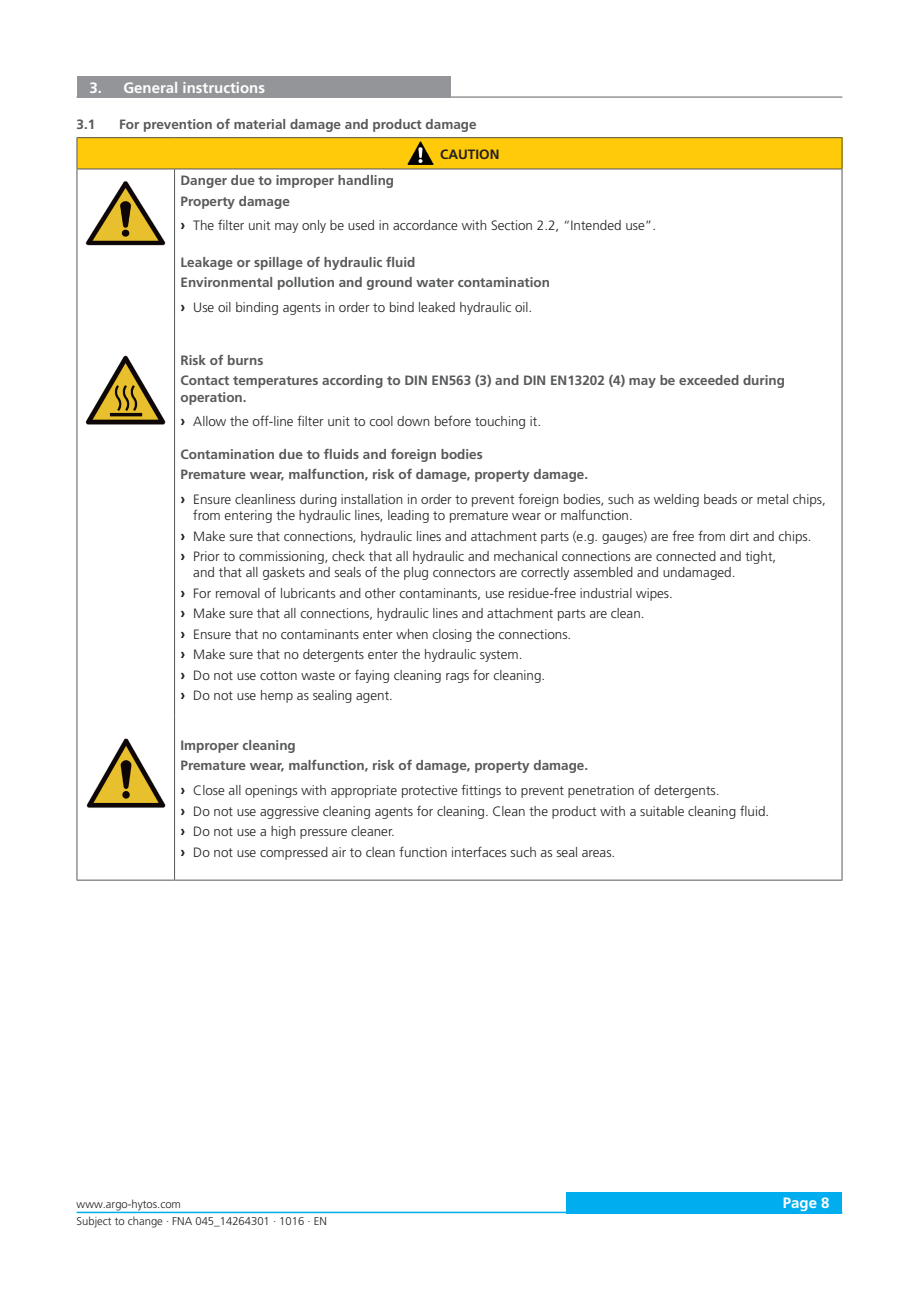
<style>
.page{position:relative;width:919px;height:1289px;background:#fff}
.page>*{position:absolute;margin:0;border:0;box-sizing:border-box;transform-origin:0 0}
.t1{font:700 15px "Frutiger LT Pro";color:#fff}
.t2{font:300 13.5px/16.2px "Frutiger LT Pro";color:#231f20}
._05_Subline_Copytext{font:700 13.5px/16.2px "Frutiger LT Pro";color:#57585a}
._06_Copytext{font:700 13.5px "Frutiger LT Pro";color:#231f20}
.t3{font:300 11.25px "Frutiger LT Pro";color:#231f20}
.s1{font-weight:700;font-size:15px}
</style>
<div class="page">
<div style="left:566px;top:1191px;width:276px;height:22px;background:#00aeef"></div>
<hr style="left:77px;top:1211px;width:765px;height:2px;background:#00aeef">
<div style="left:77px;top:77px;width:373px;height:21px;background:#939598"></div>
<hr style="left:77px;top:96px;width:765px;height:2px;background:#939598">
<div style="left:77px;top:138px;width:765px;height:31px;background:#feca0a"></div>
<hr style="left:77px;top:879px;width:97px;height:1px;background:#57585a">
<hr style="left:174px;top:879px;width:668px;height:1px;background:#57585a">
<hr style="left:77px;top:138px;width:1px;height:31px;background:#57585a">
<hr style="left:841px;top:138px;width:1px;height:31px;background:#57585a">
<hr style="left:77px;top:169px;width:1px;height:149px;background:#57585a">
<hr style="left:174px;top:169px;width:1px;height:149px;background:#57585a">
<hr style="left:841px;top:169px;width:1px;height:149px;background:#57585a">
<hr style="left:77px;top:318px;width:1px;height:398px;background:#57585a">
<hr style="left:174px;top:318px;width:1px;height:398px;background:#57585a">
<hr style="left:841px;top:318px;width:1px;height:398px;background:#57585a">
<hr style="left:77px;top:716px;width:1px;height:163px;background:#57585a">
<hr style="left:174px;top:716px;width:1px;height:163px;background:#57585a">
<hr style="left:841px;top:716px;width:1px;height:163px;background:#57585a">
<hr style="left:77px;top:137px;width:97px;height:1px;background:#57585a">
<hr style="left:174px;top:137px;width:668px;height:1px;background:#57585a">
<hr style="left:77px;top:169px;width:97px;height:1px;background:#57585a">
<hr style="left:174px;top:169px;width:668px;height:1px;background:#57585a">
<img style="left:85px;top:181px;width:81px;height:65px">
<img style="left:85px;top:355px;width:81px;height:70px">
<img style="left:86px;top:738px;width:80px;height:70px">
<img style="left:407px;top:141px;width:26px;height:23px">
<p class="t1" style="left:89px;top:79px;width:177px">3. General instructions</p>
<p class="_05_Subline_Copytext" style="left:77px;top:116px;width:20px">3.1</p>
<p class="_05_Subline_Copytext" style="left:119px;top:116px;width:359px">For prevention of material damage and product damage</p>
<p class="_06_Copytext" style="left:440px;top:146px;width:61px">CAUTION</p>
<p class="_05_Subline_Copytext" style="left:180px;top:172px;width:215px">Danger due to improper handling</p>
<p class="_05_Subline_Copytext" style="left:180px;top:193px;width:111px">Property damage</p>
<p class="t2" style="left:180px;top:218px;width:477px"><span class="s1">›</span> The filter unit may only be used in accordance with Section 2.2, “Intended use”.</p>
<p class="_05_Subline_Copytext" style="left:180px;top:254px;width:236px">Leakage or spillage of hydraulic fluid</p>
<p class="_05_Subline_Copytext" style="left:180px;top:275px;width:371px">Environmental pollution and ground water contamination</p>
<p class="t2" style="left:180px;top:299px;width:353px"><span class="s1">›</span> Use oil binding agents in order to bind leaked hydraulic oil.</p>
<p class="_05_Subline_Copytext" style="left:180px;top:352px;width:84px">Risk of burns</p>
<p class="_05_Subline_Copytext" style="left:180px;top:373px;width:606px">Contact temperatures according to DIN EN563 (3) and DIN EN13202 (4) may be exceeded during operation.</p>
<p class="t2" style="left:180px;top:413px;width:362px"><span class="s1">›</span> Allow the off-line filter unit to cool down before touching it.</p>
<p class="_05_Subline_Copytext" style="left:180px;top:446px;width:304px">Contamination due to fluids and foreign bodies</p>
<p class="_05_Subline_Copytext" style="left:180px;top:466px;width:409px">Premature wear, malfunction, risk of damage, property damage.</p>
<p class="t2" style="left:193px;top:491px;width:634px;text-indent:-13px"><span class="s1">›</span> Ensure cleanliness during installation in order to prevent foreign bodies, such as welding beads or metal chips, from entering the hydraulic lines, leading to premature wear or malfunction.</p>
<p class="t2" style="left:180px;top:528px;width:632px"><span class="s1">›</span> Make sure that connections, hydraulic lines and attachment parts (e.g. gauges) are free from dirt and chips.</p>
<p class="t2" style="left:193px;top:548px;width:584px;text-indent:-13px"><span class="s1">›</span> Prior to commissioning, check that all hydraulic and mechanical connections are connected and tight, and that all gaskets and seals of the plug connectors are correctly assembled and undamaged.</p>
<p class="t2" style="left:180px;top:585px;width:494px"><span class="s1">›</span> For removal of lubricants and other contaminants, use residue-free industrial wipes.</p>
<p class="t2" style="left:180px;top:605px;width:465px"><span class="s1">›</span> Make sure that all connections, hydraulic lines and attachment parts are clean.</p>
<p class="t2" style="left:180px;top:626px;width:392px"><span class="s1">›</span> Ensure that no contaminants enter when closing the connections.</p>
<p class="t2" style="left:180px;top:646px;width:343px"><span class="s1">›</span> Make sure that no detergents enter the hydraulic system.</p>
<p class="t2" style="left:180px;top:667px;width:366px"><span class="s1">›</span> Do not use cotton waste or faying cleaning rags for cleaning.</p>
<p class="t2" style="left:180px;top:687px;width:214px"><span class="s1">›</span> Do not use hemp as sealing agent.</p>
<p class="_05_Subline_Copytext" style="left:180px;top:737px;width:117px">Improper cleaning</p>
<p class="_05_Subline_Copytext" style="left:180px;top:757px;width:409px">Premature wear, malfunction, risk of damage, property damage.</p>
<p class="t2" style="left:180px;top:782px;width:540px"><span class="s1">›</span> Close all openings with appropriate protective fittings to prevent penetration of detergents.</p>
<p class="t2" style="left:180px;top:803px;width:590px"><span class="s1">›</span> Do not use aggressive cleaning agents for cleaning. Clean the product with a suitable cleaning fluid.</p>
<p class="t2" style="left:180px;top:823px;width:216px"><span class="s1">›</span> Do not use a high pressure cleaner.</p>
<p class="t2" style="left:180px;top:843px;width:436px"><span class="s1">›</span> Do not use compressed air to clean function interfaces such as seal areas.</p>
<p class="t3" style="left:77px;top:1197px;width:106px">www.argo-hytos.com</p>
<p class="t1" style="left:782px;top:1194px;width:48px">Page 8</p>
<p class="t3" style="left:77px;top:1214px;width:252px">Subject to change · FNA 045_14264301 · 1016 · EN</p>
</div>
